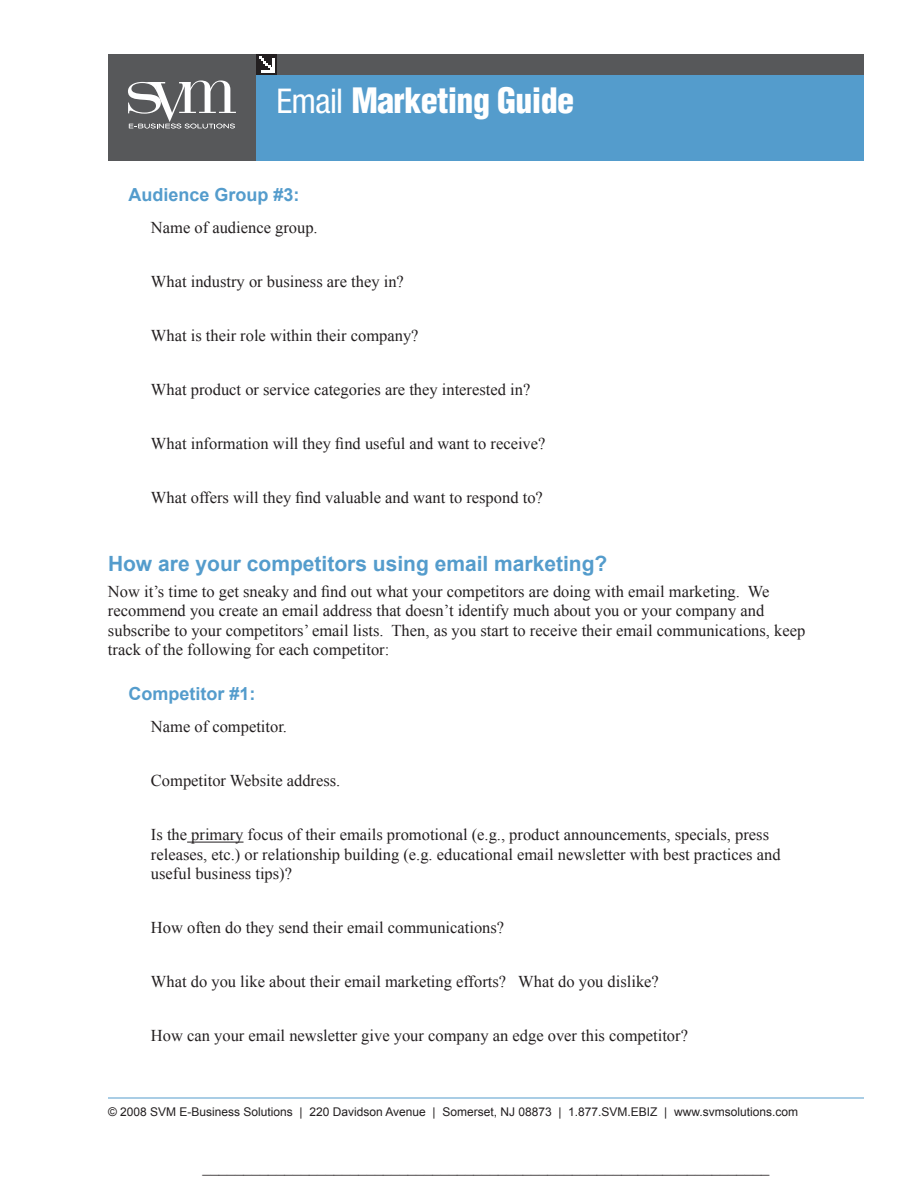
<style>
.page{position:relative;width:918px;height:1188px;background:#fff}
.page>*{position:absolute;margin:0;border:0;box-sizing:border-box;transform-origin:0 0}
.t1{font:900 condensed 34.2px "Helvetica";letter-spacing:-.02em;color:#fff}
.t2{font:700 21px "Arial";color:#549ccc}
.t3{font:700 18px "Arial";color:#549ccc}
.t4{font:16.5px/19.5px "Times New Roman";color:#231f20}
.t5{font:12px "Arial";color:#231f20}
.s1{font-family:"Helvetica Neue";font-weight:400}
</style>
<div class="page">
<hr style="left:108px;top:1098px;width:756px;height:1px;background:#549ccc">
<div style="left:108px;top:54px;width:148px;height:107px;background:#57585a"></div>
<svg style="left:128px;top:80px;width:108px;height:48px"></svg>
<div style="left:256px;top:54px;width:608px;height:107px;background:#549ccc"></div>
<hr style="left:187px;top:842px;width:57px;height:1px;background:#231f20">
<div style="left:256px;top:54px;width:608px;height:21px;background:#57585a"></div>
<div style="left:256px;top:54px;width:21px;height:21px;background:#231f20"></div>
<svg style="left:259px;top:56px;width:16px;height:16px"></svg>
<h1 class="t1" style="left:276px;top:79px;width:299px"><span class="s1">Email</span> Marketing Guide</h1>
<p class="t3" style="left:128px;top:182px;width:173px">Audience Group #3:</p>
<p class="t4" style="left:151px;top:217px;width:168px">Name of audience group.</p>
<p class="t4" style="left:151px;top:271px;width:254px">What industry or business are they in?</p>
<p class="t4" style="left:151px;top:325px;width:269px">What is their role within their company?</p>
<p class="t4" style="left:151px;top:379px;width:381px">What product or service categories are they interested in?</p>
<p class="t4" style="left:151px;top:433px;width:396px">What information will they find useful and want to receive?</p>
<p class="t4" style="left:151px;top:487px;width:393px">What offers will they find valuable and want to respond to?</p>
<p class="t2" style="left:108px;top:550px;width:501px">How are your competitors using email marketing?</p>
<p class="t4" style="left:108px;top:581px;width:699px">Now it’s time to get sneaky and find out what your competitors are doing with email marketing. We recommend you create an email address that doesn’t identify much about you or your company and subscribe to your competitors’ email lists. Then, as you start to receive their email communications, keep track of the following for each competitor:</p>
<p class="t3" style="left:128px;top:682px;width:129px">Competitor #1:</p>
<p class="t4" style="left:151px;top:717px;width:138px">Name of competitor.</p>
<p class="t4" style="left:151px;top:771px;width:191px">Competitor Website address.</p>
<p class="t4" style="left:151px;top:825px;width:631px">Is the primary focus of their emails promotional (e.g., product announcements, specials, press releases, etc.) or relationship building (e.g. educational email newsletter with best practices and useful business tips)?</p>
<p class="t4" style="left:151px;top:918px;width:355px">How often do they send their email communications?</p>
<p class="t4" style="left:151px;top:972px;width:510px">What do you like about their email marketing efforts? What do you dislike?</p>
<p class="t4" style="left:151px;top:1026px;width:539px">How can your email newsletter give your company an edge over this competitor?</p>
<p class="t5" style="left:108px;top:1104px;width:692px">© 2008 SVM E-Business Solutions | 220 Davidson Avenue | Somerset, NJ 08873 | 1.877.SVM.EBIZ | www.svmsolutions.com</p>
<p class="t4" style="left:202px;top:1157px;width:569px">_____________________________________________________________________</p>
</div>
